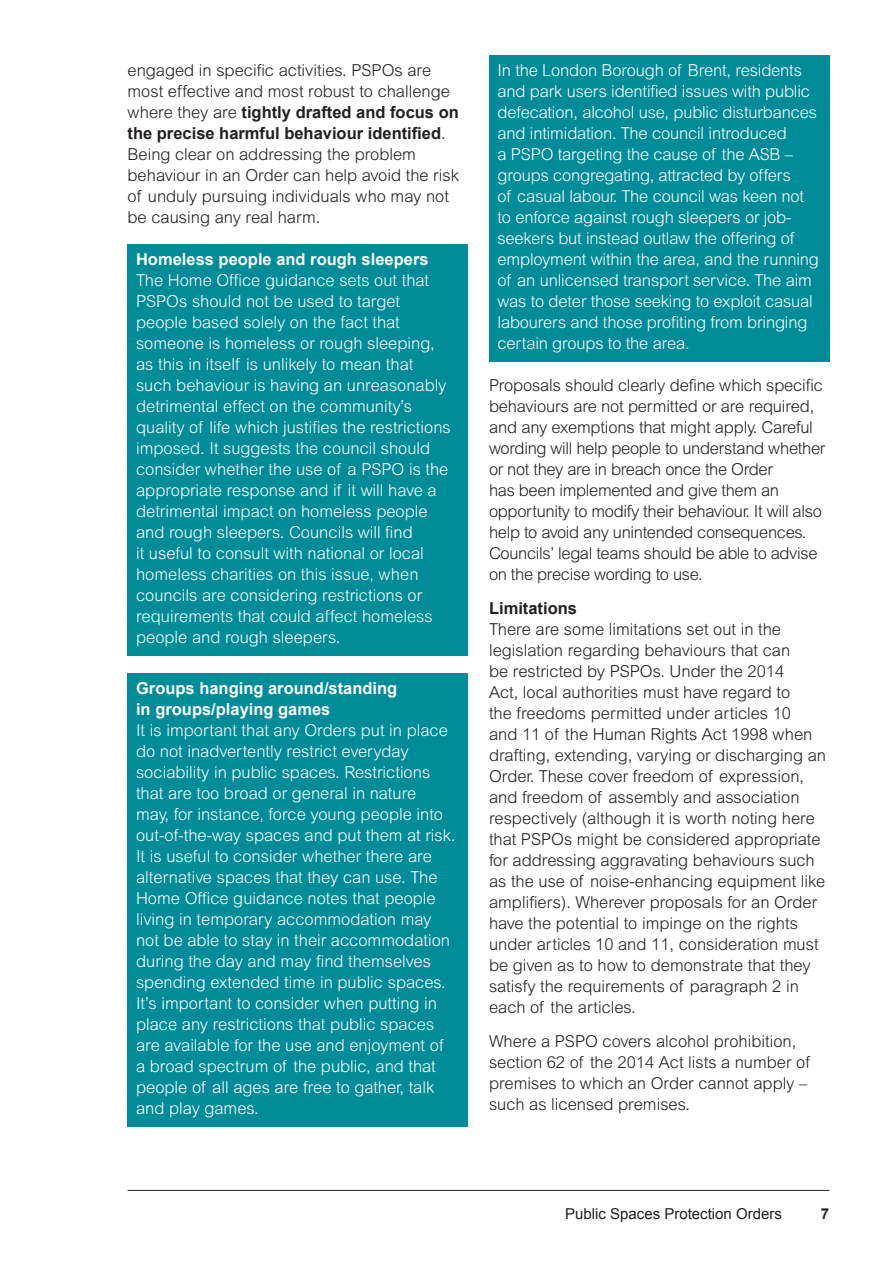
<style>
.page{position:relative;width:893px;height:1263px;background:#fff}
.page>*{position:absolute;margin:0;border:0;box-sizing:border-box;transform-origin:0 0}
.shaded_par{font:300 16.5px/21px "Arial MT Std";color:#fff}
.A4_Body{font:300 16.5px/21px "Arial MT Std";color:#231f20}
.A4_Body-2{font:300 16.5px/21px "Arial MT Std";letter-spacing:-.02em;color:#231f20}
.A4_Minor_subhead{font:700 16.5px "Arial";color:#231f20}
.t1{font:15px "Arial";color:#231f20}
.t2{font:700 15px "Arial";color:#231f20}
.s1{font-family:"Arial";font-weight:700}
</style>
<div class="page">
<hr style="left:128px;top:1190px;width:701px;height:1px;background:#231f20">
<div style="left:128px;top:245px;width:340px;height:411px;background:#008b98"></div>
<div style="left:128px;top:673px;width:340px;height:454px;background:#008b98"></div>
<div style="left:489px;top:55px;width:340px;height:307px;background:#008b98"></div>
<p class="A4_Body" style="left:128px;top:59px;width:333px">engaged in specific activities. PSPOs are most effective and most robust to challenge where they are <span class="s1">tightly drafted and focus on the precise harmful behaviour identified</span>.<br>Being clear on addressing the problem behaviour in an Order can help avoid the risk of unduly pursuing individuals who may not be causing any real harm.</p>
<p class="shaded_par" style="left:136px;top:249px;width:316px"><span class="s1">Homeless people and rough sleepers </span>The Home Office guidance sets out that PSPOs should not be used to target people based solely on the fact that someone is homeless or rough sleeping, as this in itself is unlikely to mean that such behaviour is having an unreasonably detrimental effect on the community’s quality of life which justifies the restrictions imposed. It suggests the council should consider whether the use of a PSPO is the appropriate response and if it will have a detrimental impact on homeless people and rough sleepers. Councils will find<br>it useful to consult with national or local homeless charities on this issue, when councils are considering restrictions or requirements that could affect homeless people and rough sleepers.</p>
<p class="shaded_par" style="left:136px;top:677px;width:321px"><span class="s1">Groups hanging around/standing<br>in groups/playing games<br></span>It is important that any Orders put in place do not inadvertently restrict everyday sociability in public spaces. Restrictions that are too broad or general in nature<br>may, for instance, force young people into out-of-the-way spaces and put them at risk.<br>It is useful to consider whether there are alternative spaces that they can use. The Home Office guidance notes that people living in temporary accommodation may not be able to stay in their accommodation during the day and may find themselves spending extended time in public spaces.<br>It’s important to consider when putting in place any restrictions that public spaces are available for the use and enjoyment of a broad spectrum of the public, and that people of all ages are free to gather, talk and play games.</p>
<p class="shaded_par" style="left:497px;top:59px;width:323px">In the London Borough of Brent, residents and park users identified issues with public defecation, alcohol use, public disturbances and intimidation. The council introduced<br>a PSPO targeting the cause of the ASB – groups congregating, attracted by offers<br>of casual labour. The council was keen not to enforce against rough sleepers or job&shy;seekers but instead outlaw the offering of employment within the area, and the running of an unlicensed transport service. The aim was to deter those seeking to exploit casual labourers and those profiting from bringing certain groups to the area.</p>
<p class="A4_Body-2" style="left:489px;top:375px;width:338px">Proposals should clearly define which specific behaviours are not permitted or are required, and any exemptions that might apply. Careful wording will help people to understand whether or not they are in breach once the Order<br>has been implemented and give them an opportunity to modify their behaviour. It will also help to avoid any unintended consequences.<br>Councils’ legal teams should be able to advise on the precise wording to use.</p>
<p class="A4_Minor_subhead" style="left:489px;top:597px;width:90px">Limitations</p>
<p class="A4_Body" style="left:489px;top:618px;width:339px">There are some limitations set out in the legislation regarding behaviours that can<br>be restricted by PSPOs. Under the 2014<br>Act, local authorities must have regard to<br>the freedoms permitted under articles 10<br>and 11 of the Human Rights Act 1998 when drafting, extending, varying or discharging an Order. These cover freedom of expression, and freedom of assembly and association respectively (although it is worth noting here that PSPOs might be considered appropriate for addressing aggravating behaviours such as the use of noise-enhancing equipment like amplifiers). Wherever proposals for an Order have the potential to impinge on the rights under articles 10 and 11, consideration must be given as to how to demonstrate that they satisfy the requirements of paragraph 2 in each of the articles.</p>
<p class="A4_Body" style="left:489px;top:1030px;width:322px">Where a PSPO covers alcohol prohibition, section 62 of the 2014 Act lists a number of premises to which an Order cannot apply – such as licensed premises.</p>
<p class="t1" style="left:565px;top:1203px;width:218px">Public Spaces Protection Orders</p>
<p class="t2" style="left:821px;top:1203px;width:10px">7</p>
</div>
